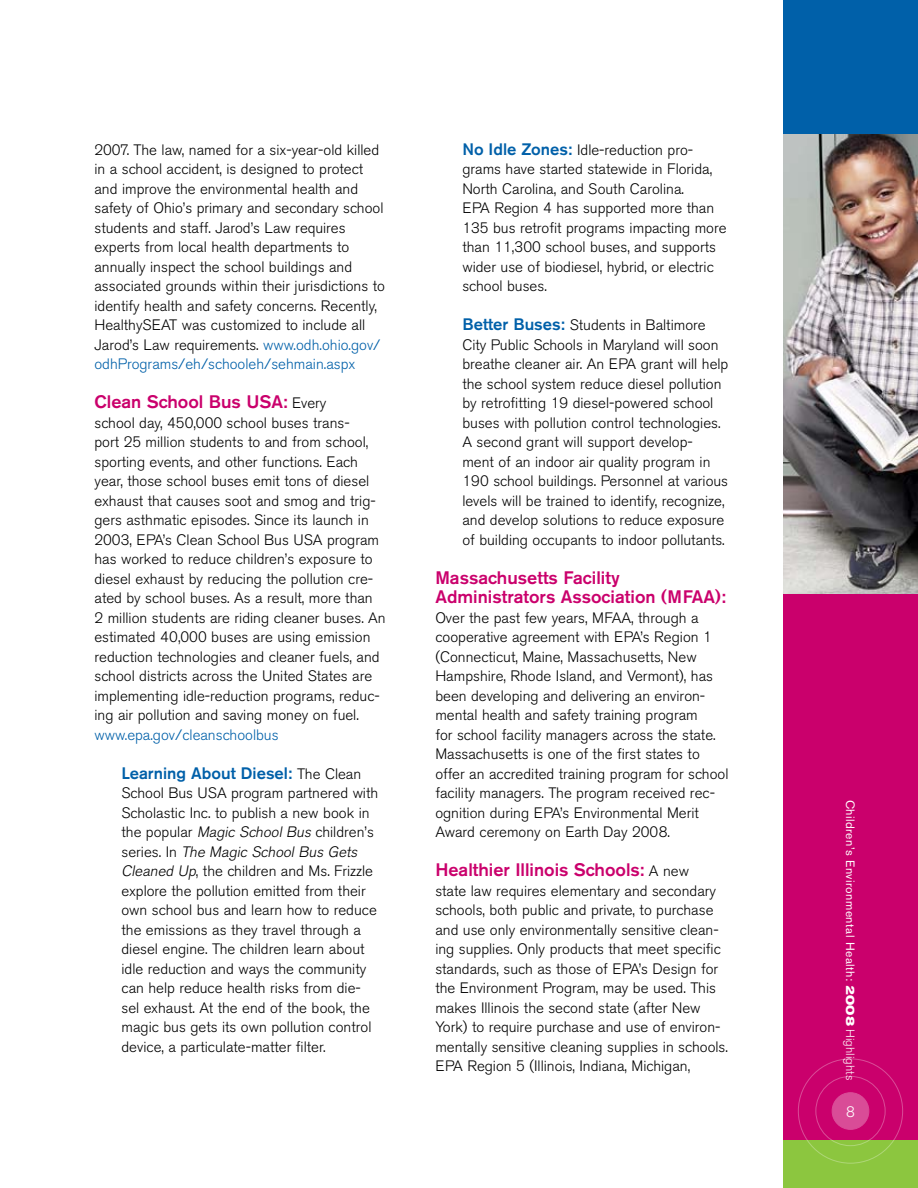
<style>
.page{position:relative;width:918px;height:1188px;background:#fff}
.page>*{position:absolute;margin:0;border:0;box-sizing:border-box;transform-origin:0 0}
.t1{font:500 18px "Akzidenz Grotesk BE";color:#ca006c}
.t2{font:500 16.5px "Akzidenz Grotesk BE";color:#0060a9}
.t3{font:300 15px/19.5px "Akzidenz Grotesk BE";color:#000}
.t4{font:300 15px "Akzidenz Grotesk BE";color:#0060a9}
.t5{font:300 15px "Akzidenz Grotesk BE";color:#fff}
.t6{font:12px "Akzidenz Grotesk BE";letter-spacing:.04em;color:#fff}
.s1{font-weight:500;font-size:16.5px;color:#0060a9}
.s2{color:#0060a9}
.s3{font-weight:300;font-size:15px;color:#000}
.s4{font-style:italic}
.s5{font-weight:700;font-stretch:expanded}
.s6{font-weight:300}
</style>
<div class="page">
<img style="left:783px;top:134px;width:135px;height:460px">
<div style="left:783px;top:0;width:135px;height:134px;background:#0060a9"></div>
<div style="left:783px;top:594px;width:135px;height:594px;background:#ca006c"></div>
<div style="left:783px;top:1141px;width:135px;height:47px;background:#8cc63f"></div>
<div style="left:832px;top:1093px;width:37px;height:36px;background:#d94c97;border-radius:50%"></div>
<div style="left:832px;top:1092px;width:37px;height:38px;border:1px solid #fff;border-radius:50%"></div>
<div style="left:815px;top:1076px;width:71px;height:70px;border:1px solid #fff;border-radius:50%"></div>
<p class="t3" style="left:94px;top:140px;width:286px">2007. The law, named for a six-year-old killed</p>
<p class="t3" style="left:462px;top:140px;width:232px"><span class="s1">No Idle Zones:</span> Idle-reduction pro-</p>
<p class="t3" style="left:94px;top:159px;width:270px">in a school accident, is designed to protect</p>
<p class="t3" style="left:462px;top:159px;width:251px">grams have started statewide in Florida,</p>
<p class="t3" style="left:94px;top:179px;width:265px">and improve the environmental health and</p>
<p class="t3" style="left:462px;top:179px;width:223px">North Carolina, and South Carolina.</p>
<p class="t3" style="left:94px;top:198px;width:291px">safety of Ohio’s primary and secondary school</p>
<p class="t3" style="left:462px;top:198px;width:253px">EPA Region 4 has supported more than</p>
<p class="t3" style="left:94px;top:218px;width:253px">students and staff. Jarod’s Law requires</p>
<p class="t3" style="left:462px;top:218px;width:266px">135 bus retrofit programs impacting more</p>
<p class="t3" style="left:94px;top:237px;width:256px">experts from local health departments to</p>
<p class="t3" style="left:462px;top:237px;width:255px">than 11,300 school buses, and supports</p>
<p class="t3" style="left:94px;top:257px;width:259px">annually inspect the school buildings and</p>
<p class="t3" style="left:462px;top:257px;width:253px">wider use of biodiesel, hybrid, or electric</p>
<p class="t3" style="left:94px;top:276px;width:292px">associated grounds within their jurisdictions to</p>
<p class="t3" style="left:462px;top:276px;width:86px">school buses.</p>
<p class="t3" style="left:94px;top:296px;width:284px">identify health and safety concerns. Recently,<br>HealthySEAT was customized to include all</p>
<p class="t3" style="left:462px;top:315px;width:245px"><span class="s1">Better Buses:</span> Students in Baltimore</p>
<p class="t3" style="left:94px;top:335px;width:288px">Jarod’s Law requirements. <span class="s2">www.odh.ohio.gov/</span></p>
<p class="t3" style="left:462px;top:335px;width:258px">City Public Schools in Maryland will soon</p>
<p class="t4" style="left:94px;top:355px;width:262px">odhPrograms/eh/schooleh/sehmain.aspx</p>
<p class="t3" style="left:462px;top:354px;width:268px">breathe cleaner air. An EPA grant will help the school system reduce diesel pollution</p>
<p class="t1" style="left:94px;top:391px;width:233px">Clean School Bus USA: <span class="s3">Every</span></p>
<p class="t3" style="left:462px;top:393px;width:253px">by retrofitting 19 diesel-powered school</p>
<p class="t3" style="left:95px;top:413px;width:257px">school day, 450,000 school buses trans-</p>
<p class="t3" style="left:462px;top:413px;width:260px">buses with pollution control technologies.</p>
<p class="t3" style="left:95px;top:432px;width:275px">port 25 million students to and from school,</p>
<p class="t3" style="left:462px;top:432px;width:232px">A second grant will support develop-</p>
<p class="t3" style="left:95px;top:452px;width:265px">sporting events, and other functions. Each</p>
<p class="t3" style="left:462px;top:452px;width:250px">ment of an indoor air quality program in</p>
<p class="t3" style="left:95px;top:471px;width:276px">year, those school buses emit tons of diesel</p>
<p class="t3" style="left:462px;top:471px;width:267px">190 school buildings. Personnel at various</p>
<p class="t3" style="left:95px;top:491px;width:283px">exhaust that causes soot and smog and trig-</p>
<p class="t3" style="left:462px;top:491px;width:264px">levels will be trained to identify, recognize,</p>
<p class="t3" style="left:95px;top:510px;width:276px">gers asthmatic episodes. Since its launch in</p>
<p class="t3" style="left:462px;top:510px;width:264px">and develop solutions to reduce exposure</p>
<p class="t3" style="left:95px;top:530px;width:286px">2003, EPA’s Clean School Bus USA program</p>
<p class="t3" style="left:462px;top:530px;width:264px">of building occupants to indoor pollutants.</p>
<p class="t3" style="left:95px;top:549px;width:280px">has worked to reduce children’s exposure to diesel exhaust by reducing the pollution cre-</p>
<p class="t1" style="left:435px;top:566px;width:186px">Massachusetts Facility</p>
<p class="t3" style="left:95px;top:588px;width:280px">ated by school buses. As a result, more than</p>
<p class="t1" style="left:435px;top:586px;width:292px">Administrators Association (MFAA):</p>
<p class="t3" style="left:94px;top:608px;width:293px">2 million students are riding cleaner buses. An</p>
<p class="t3" style="left:435px;top:608px;width:265px">Over the past few years, MFAA, through a</p>
<p class="t3" style="left:94px;top:627px;width:278px">estimated 40,000 buses are using emission</p>
<p class="t3" style="left:435px;top:627px;width:278px">cooperative agreement with EPA’s Region 1</p>
<p class="t3" style="left:94px;top:647px;width:287px">reduction technologies and cleaner fuels, and</p>
<p class="t3" style="left:435px;top:647px;width:263px">(Connecticut, Maine, Massachusetts, New</p>
<p class="t3" style="left:94px;top:666px;width:279px">school districts across the United States are</p>
<p class="t3" style="left:435px;top:666px;width:279px">Hampshire, Rhode Island, and Vermont), has</p>
<p class="t3" style="left:94px;top:686px;width:287px">implementing idle-reduction programs, reduc-</p>
<p class="t3" style="left:435px;top:686px;width:271px">been developing and delivering an environ-</p>
<p class="t3" style="left:94px;top:705px;width:266px">ing air pollution and saving money on fuel.</p>
<p class="t3" style="left:435px;top:705px;width:264px">mental health and safety training program</p>
<p class="t4" style="left:94px;top:726px;width:186px">www.epa.gov/cleanschoolbus</p>
<p class="t3" style="left:435px;top:725px;width:282px">for school facility managers across the state.<br>Massachusetts is one of the first states to</p>
<p class="t2" style="left:122px;top:763px;width:241px">Learning About Diesel: <span class="s3">The Clean</span></p>
<p class="t3" style="left:435px;top:764px;width:295px">offer an accredited training program for school</p>
<p class="t3" style="left:121px;top:783px;width:258px">School Bus USA program partnered with</p>
<p class="t3" style="left:435px;top:783px;width:281px">facility managers. The program received rec-</p>
<p class="t3" style="left:121px;top:803px;width:250px">Scholastic Inc. to publish a new book in</p>
<p class="t3" style="left:435px;top:803px;width:265px">ognition during EPA’s Environmental Merit</p>
<p class="t3" style="left:121px;top:822px;width:254px">the popular <span class="s4">Magic School Bus</span> children’s</p>
<p class="t3" style="left:435px;top:822px;width:236px">Award ceremony on Earth Day 2008.</p>
<p class="t3" style="left:121px;top:842px;width:253px">s e r i e s . I n <span class="s4">The Magic School Bus Gets<br>Cleaned Up</span>, the children and Ms. Frizzle</p>
<p class="t1" style="left:435px;top:859px;width:255px">Healthier Illinois Schools: <span class="s3">A new</span></p>
<p class="t3" style="left:121px;top:881px;width:246px">explore the pollution emitted from their</p>
<p class="t3" style="left:435px;top:881px;width:282px">state law requires elementary and secondary</p>
<p class="t3" style="left:121px;top:900px;width:257px">own school bus and learn how to reduce</p>
<p class="t3" style="left:435px;top:900px;width:280px">schools, both public and private, to purchase</p>
<p class="t3" style="left:121px;top:920px;width:241px">the emissions as they travel through a</p>
<p class="t3" style="left:435px;top:920px;width:285px">and use only environmentally sensitive clean-</p>
<p class="t3" style="left:121px;top:939px;width:245px">diesel engine. The children learn about</p>
<p class="t3" style="left:435px;top:939px;width:287px">ing supplies. Only products that meet specific</p>
<p class="t3" style="left:121px;top:959px;width:246px">idle reduction and ways the community</p>
<p class="t3" style="left:435px;top:959px;width:284px">standards, such as those of EPA’s Design for</p>
<p class="t3" style="left:121px;top:978px;width:241px">can help reduce health risks from die-</p>
<p class="t3" style="left:435px;top:978px;width:282px">the Environment Program, may be used. This</p>
<p class="t3" style="left:121px;top:998px;width:250px">sel exhaust. At the end of the book, the</p>
<p class="t3" style="left:435px;top:998px;width:267px">makes Illinois the second state (after New</p>
<p class="t3" style="left:121px;top:1017px;width:251px">magic bus gets its own pollution control</p>
<p class="t3" style="left:435px;top:1017px;width:287px">York) to require purchase and use of environ-</p>
<p class="t3" style="left:121px;top:1037px;width:206px">device, a particulate-matter filter.</p>
<p class="t3" style="left:435px;top:1037px;width:294px">mentally sensitive cleaning supplies in schools.<br>EPA Region 5 (Illinois, Indiana, Michigan,</p>
<p class="t6" style="left:857px;top:800px;width:282px;rotate:90deg">Children’s Environmental Health: <span class="s5">2008</span> <span class="s6">Highlights</span></p>
<p class="t5" style="left:846px;top:1103px;width:10px">8</p>
</div>
